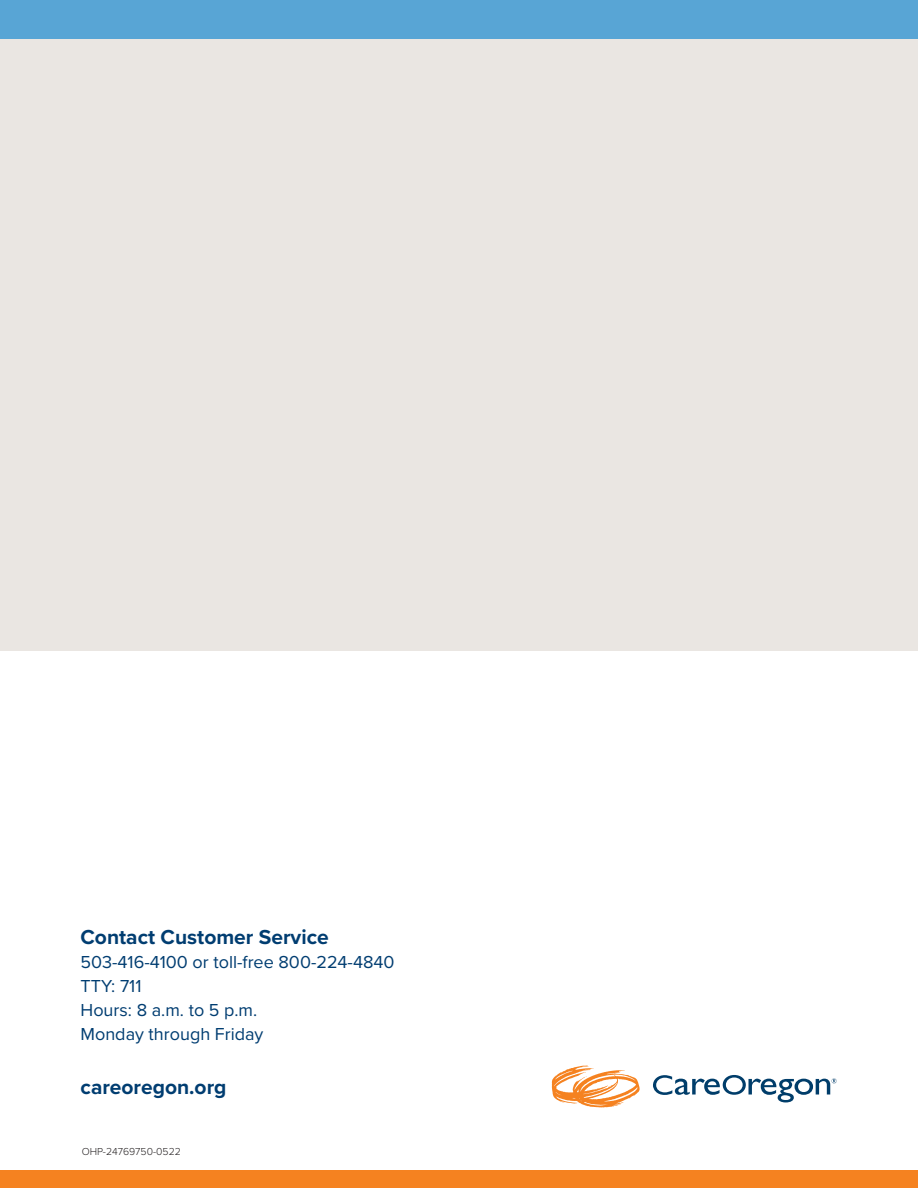
<style>
.page{position:relative;width:918px;height:1188px;background:#fff}
.page>*{position:absolute;margin:0;border:0;box-sizing:border-box;transform-origin:0 0}
.t1{font:700 21px "Proxima Nova";color:#003d71}
.t2{font:18px "Proxima Nova";color:#003d71}
.Body_tabbed_3{font:300 10.5px "Proxima Nova";color:#231f20}
</style>
<div class="page">
<svg style="left:552px;top:1065px;width:88px;height:43px"></svg>
<svg style="left:653px;top:1075px;width:184px;height:27px"></svg>
<div style="left:0;top:39px;width:918px;height:611px;background:#eae6e2"></div>
<div style="left:0;top:0;width:918px;height:39px;background:#58a5d5"></div>
<div style="left:0;top:1171px;width:918px;height:17px;background:#f58220"></div>
<p class="t1" style="left:81px;top:921px;width:250px">Contact Customer Service</p>
<p class="t2" style="left:81px;top:948px;width:316px">503-416-4100 or toll-free 800-224-4840</p>
<p class="t2" style="left:81px;top:972px;width:62px">TTY: 711</p>
<p class="t2" style="left:81px;top:996px;width:178px">Hours: 8 a.m. to 5 p.m.</p>
<p class="t2" style="left:81px;top:1020px;width:184px">Monday through Friday</p>
<p class="t1" style="left:81px;top:1071px;width:147px">careoregon.org</p>
<p class="Body_tabbed_3" style="left:82px;top:1144px;width:101px">OHP-24769750-0522</p>
</div>
